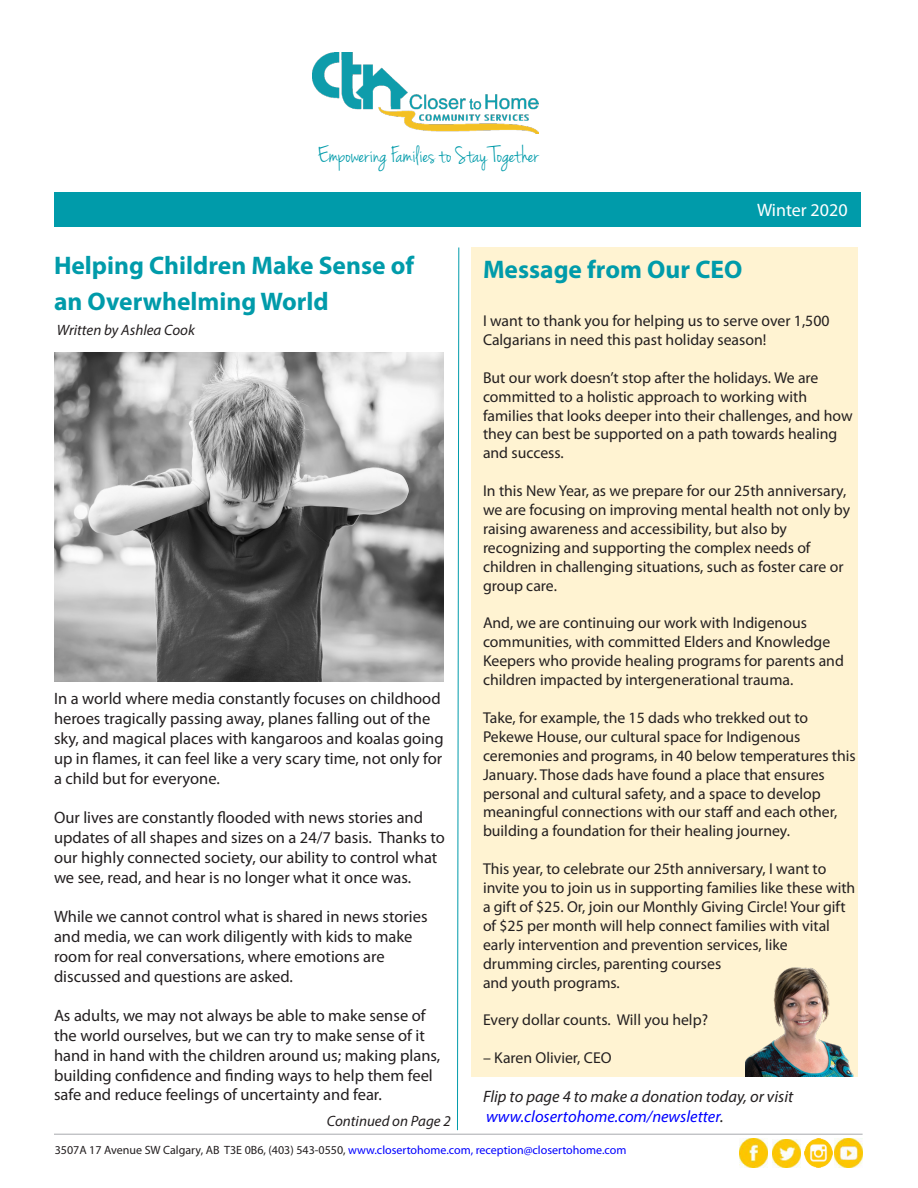
<style>
.page{position:relative;width:918px;height:1188px;background:#fff}
.page>*{position:absolute;margin:0;border:0;box-sizing:border-box;transform-origin:0 0}
._02_Article_Title{font:700 25.5px/36px "Myriad Pro";color:#009baa}
.t1{font:24px "Jenna Sue";color:#009baa}
.t2{font:18px "Myriad Pro";color:#fff}
.t3{font:16.5px/19.8px "Myriad Pro";color:#231f20}
.t4{font:italic 16.5px "Myriad Pro";color:#231f20}
.t5{font:italic 16.5px "Myriad Pro";color:#00f}
.t6{font:15.75px/18.9px "Myriad Pro";color:#231f20}
.t7{font:italic 15px "Myriad Pro";color:#231f20}
.t8{font:12px "Myriad Pro";color:#00f}
.s1{color:#231f20}
</style>
<div class="page">
<div style="left:471px;top:248px;width:387px;height:829px;background:#fff3d2"></div>
<div style="left:54px;top:192px;width:807px;height:34px;background:#009baa"></div>
<hr style="left:54px;top:1134px;width:809px;height:1px;background:#a8a9ad">
<img style="left:740px;top:1139px;width:28px;height:28px">
<img style="left:772px;top:1139px;width:29px;height:28px">
<img style="left:834px;top:1139px;width:29px;height:28px">
<img style="left:804px;top:1139px;width:28px;height:28px">
<img style="left:312px;top:52px;width:226px;height:82px">
<svg style="left:457px;top:247px;width:2px;height:884px"></svg>
<img style="left:746px;top:967px;width:108px;height:110px">
<img style="left:54px;top:352px;width:390px;height:329px">
<p class="t1" style="left:318px;top:141px;width:222px">Empowering Families to Stay Together</p>
<p class="t2" style="left:757px;top:199px;width:92px">Winter 2020</p>
<p class="_02_Article_Title" style="left:54px;top:246px;width:362px">Helping Children Make Sense of an Overwhelming World</p>
<p class="t7" style="left:57px;top:321px;width:140px">Written by Ashlea Cook</p>
<p class="t3" style="left:54px;top:689px;width:391px">In a world where media constantly focuses on childhood heroes tragically passing away, planes falling out of the sky, and magical places with kangaroos and koalas going up in flames, it can feel like a very scary time, not only for a child but for everyone.</p>
<p class="t3" style="left:54px;top:808px;width:392px">Our lives are constantly flooded with news stories and updates of all shapes and sizes on a 24/7 basis. Thanks to our highly connected society, our ability to control what we see, read, and hear is no longer what it once was.</p>
<p class="t3" style="left:54px;top:907px;width:375px">While we cannot control what is shared in news stories and media, we can work diligently with kids to make room for real conversations, where emotions are</p>
<p class="t3" style="left:54px;top:966px;width:240px">discussed and questions are asked.</p>
<p class="t3" style="left:54px;top:1006px;width:388px">As adults, we may not always be able to make sense of the world ourselves, but we can try to make sense of it hand in hand with the children around us; making plans, building confidence and finding ways to help them feel safe and reduce feelings of uncertainty and fear.</p>
<p class="t7" style="left:327px;top:1112px;width:125px">Continued on Page 2</p>
<p class="_02_Article_Title" style="left:483px;top:250px;width:261px">Message from Our CEO</p>
<p class="t6" style="left:483px;top:311px;width:348px">I want to thank you for helping us to serve over 1,500<br>Calgarians in need this past holiday season!</p>
<p class="t6" style="left:483px;top:368px;width:337px">But our work doesn’t stop after the holidays. We are</p>
<p class="t6" style="left:483px;top:387px;width:326px">committed to a holistic approach to working with</p>
<p class="t6" style="left:483px;top:406px;width:371px">families that looks deeper into their challenges, and how they can best be supported on a path towards healing and success.</p>
<p class="t6" style="left:483px;top:481px;width:369px">In this New Year, as we prepare for our 25th anniversary, we are focusing on improving mental health not only by raising awareness and accessibility, but also by</p>
<p class="t6" style="left:483px;top:538px;width:362px">recognizing and supporting the complex needs of children in challenging situations, such as foster care or group care.</p>
<p class="t6" style="left:483px;top:613px;width:325px">And, we are continuing our work with Indigenous</p>
<p class="t6" style="left:483px;top:632px;width:362px">communities, with committed Elders and Knowledge<br>Keepers who provide healing programs for parents and children impacted by intergenerational trauma.</p>
<p class="t6" style="left:483px;top:708px;width:327px">Take, for example, the 15 dads who trekked out to<br>Pekewe House, our cultural space for Indigenous</p>
<p class="t6" style="left:483px;top:746px;width:374px">ceremonies and programs, in 40 below temperatures this<br>January. Those dads have found a place that ensures</p>
<p class="t6" style="left:483px;top:784px;width:356px">personal and cultural safety, and a space to develop meaningful connections with our staff and each other, building a foundation for their healing journey.</p>
<p class="t6" style="left:483px;top:859px;width:345px">This year, to celebrate our 25th anniversary, I want to</p>
<p class="t6" style="left:483px;top:878px;width:374px">invite you to join us in supporting families like these with a gift of $25. Or, join our Monthly Giving Circle! Your gift of $25 per month will help connect families with vital early intervention and prevention services, like</p>
<p class="t6" style="left:483px;top:954px;width:240px">drumming circles, parenting courses and youth programs.</p>
<p class="t6" style="left:483px;top:1010px;width:227px">Every dollar counts. Will you help?</p>
<p class="t6" style="left:483px;top:1048px;width:130px">– Karen Olivier, CEO</p>
<p class="t4" style="left:483px;top:1086px;width:312px">Flip to page 4 to make a donation today, or visit</p>
<p class="t5" style="left:486px;top:1106px;width:239px">www.closertohome.com/newsletter<span class="s1">.</span></p>
<p class="t8" style="left:55px;top:1143px;width:573px"><span class="s1">3507A 17 Avenue SW Calgary, AB T3E 0B6, (403) 543-0550,</span> www.closertohome.com, reception@closertohome.com</p>
</div>
